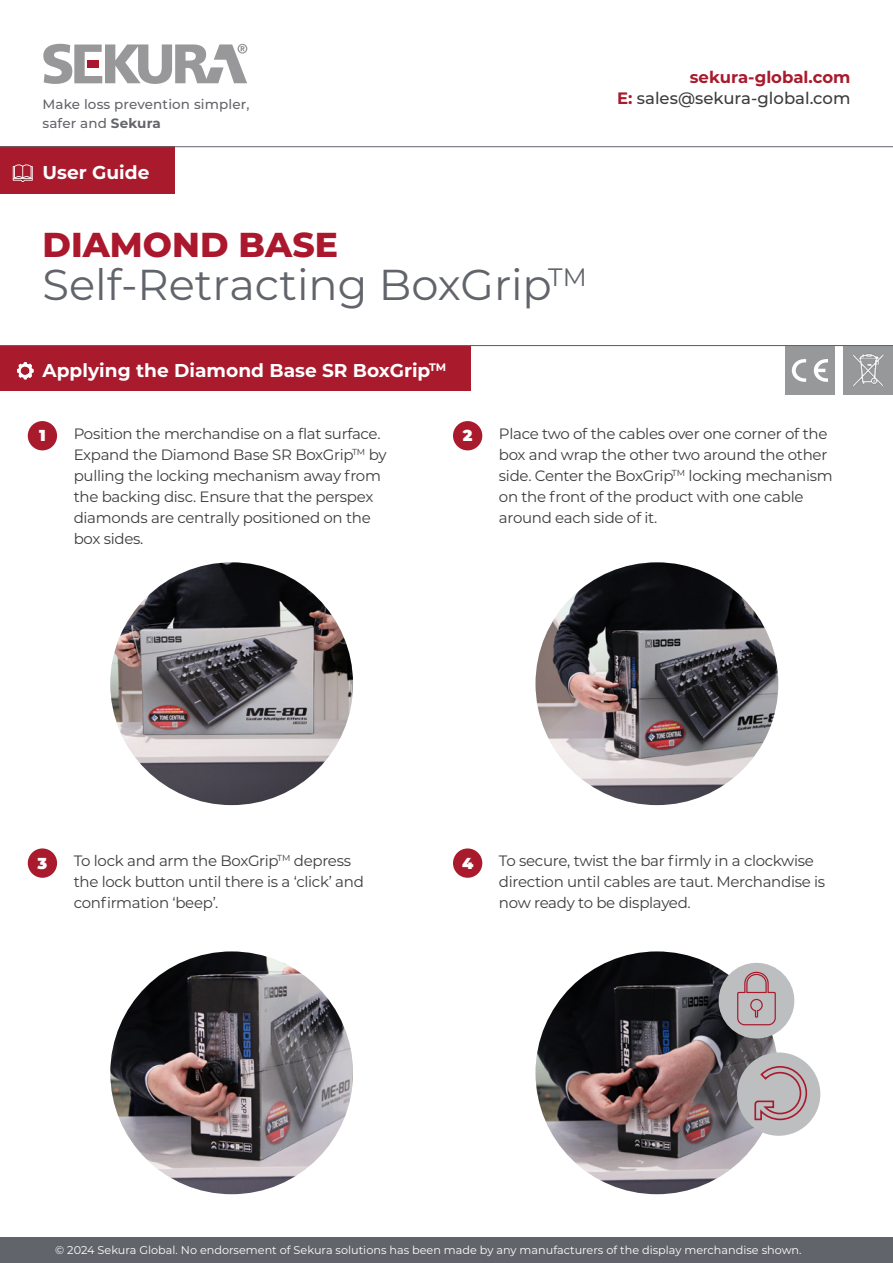
<style>
.page{position:relative;width:893px;height:1263px;background:#fff}
.page>*{position:absolute;margin:0;border:0;box-sizing:border-box;transform-origin:0 0}
.t1{font:43.2px "Montserrat";color:#61646a}
.t2{font:800 34.5px "Montserrat";color:#ab182d}
.t3{font:700 18.6px "Montserrat";color:#fff}
.t4{font:500 16.5px/21px "Montserrat";color:#3c3c3b;text-align:right}
.t5{font:900 15.9px "Montserrat";color:#fff}
.t6{font:15px/21px "Montserrat";letter-spacing:-.02em;color:#3c3c3b}
.t7{font:500 13.5px/18.3px "Montserrat";letter-spacing:.01em;color:#63656a}
.t8{font:11.25px "Montserrat";color:#fff}
.s1{font-weight:700}
.s2{font-weight:700;color:#a91a2d}
</style>
<div class="page">
<div style="left:0;top:1237px;width:893px;height:26px;background:#61646a"></div>
<svg style="left:43px;top:44px;width:204px;height:40px"></svg>
<div style="left:0;top:345px;width:471px;height:46px;background:#a91a2d"></div>
<img style="left:110px;top:562px;width:243px;height:243px;border-radius:121px">
<div style="left:28px;top:421px;width:29px;height:29px;background:#a91a2d;border-radius:50%"></div>
<img style="left:535px;top:562px;width:243px;height:243px;border-radius:121px">
<div style="left:453px;top:421px;width:29px;height:29px;background:#a91a2d;border-radius:50%"></div>
<div style="left:453px;top:848px;width:29px;height:30px;background:#a91a2d;border-radius:50%"></div>
<img style="left:110px;top:951px;width:243px;height:243px;border-radius:121px">
<div style="left:28px;top:848px;width:29px;height:30px;background:#a91a2d;border-radius:50%"></div>
<img style="left:535px;top:951px;width:243px;height:243px;border-radius:121px">
<div style="left:719px;top:963px;width:75px;height:75px;background:#bcbec0;border-radius:50%"></div>
<svg style="left:737px;top:971px;width:39px;height:55px"></svg>
<div style="left:737px;top:1052px;width:83px;height:84px;background:#bcbec0;border-radius:50%"></div>
<svg style="left:754px;top:1066px;width:54px;height:55px"></svg>
<svg style="left:17px;top:362px;width:16px;height:17px"></svg>
<div style="left:0;top:147px;width:174px;height:47px;background:#a91a2d"></div>
<svg style="left:13px;top:164px;width:20px;height:18px"></svg>
<hr style="left:0;top:146px;width:893px;height:1px;background:#61646a">
<div style="left:785px;top:346px;width:49px;height:49px;background:#96989a"></div>
<svg style="left:813px;top:359px;width:15px;height:23px"></svg>
<svg style="left:791px;top:359px;width:15px;height:23px"></svg>
<div style="left:844px;top:346px;width:49px;height:49px;background:#96989a"></div>
<img style="left:853px;top:354px;width:31px;height:33px">
<hr style="left:0;top:345px;width:893px;height:1px;background:#61646a">
<p class="t7" style="left:43px;top:95px;width:208px">Make loss prevention simpler, safer and <span class="s1">Sekura</span></p>
<p class="t3" style="left:43px;top:159px;width:108px">User Guide</p>
<h2 class="t2" style="left:43px;top:219px;width:297px">DIAMOND BASE</h2>
<h1 class="t1" style="left:43px;top:255px;width:546px">Self-Retracting BoxGrip<sup>TM</sup></h1>
<p class="t3" style="left:43px;top:357px;width:405px">Applying the Diamond Base SR BoxGrip<sup>TM</sup></p>
<p class="t4" style="left:617px;top:66px;width:235px"><span class="s2">sekura-global.com<br>E:</span> sales@sekura-global.com</p>
<p class="t5" style="left:39px;top:424px;width:8px">1</p>
<p class="t6" style="left:74px;top:422px;width:314px">Position the merchandise on a flat surface.<br>Expand the Diamond Base SR BoxGrip<sup>TM</sup> by pulling the locking mechanism away from the backing disc. Ensure that the perspex diamonds are centrally positioned on the box sides.</p>
<p class="t5" style="left:463px;top:424px;width:11px">2</p>
<p class="t6" style="left:499px;top:422px;width:335px">Place two of the cables over one corner of the box and wrap the other two around the other side. Center the BoxGrip<sup>TM</sup> locking mechanism on the front of the product with one cable around each side of it.</p>
<p class="t5" style="left:38px;top:851px;width:11px">3</p>
<p class="t6" style="left:74px;top:850px;width:292px">To lock and arm the BoxGrip<sup>TM</sup> depress the lock button until there is a ‘click’ and confirmation ‘beep’.</p>
<p class="t5" style="left:462px;top:851px;width:13px">4</p>
<p class="t6" style="left:499px;top:850px;width:328px">To secure, twist the bar firmly in a clockwise direction until cables are taut. Merchandise is now ready to be displayed.</p>
<p class="t8" style="left:55px;top:1242px;width:748px">© 2024 Sekura Global. No endorsement of Sekura solutions has been made by any manufacturers of the display merchandise shown.</p>
</div>
